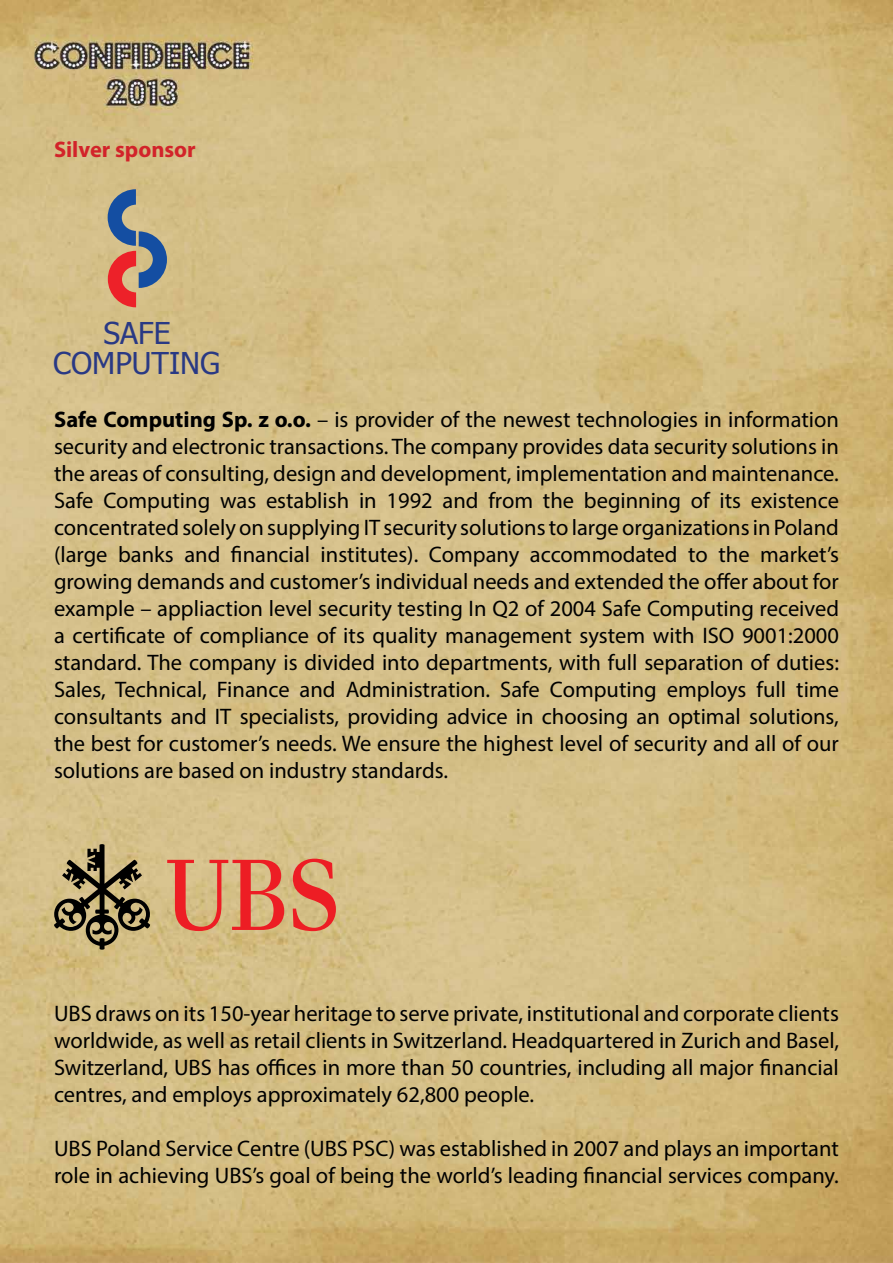
<style>
.page{position:relative;width:893px;height:1263px;background:#fff}
.page>*{position:absolute;margin:0;border:0;box-sizing:border-box;transform-origin:0 0}
.t1{font:30px/30px "Tahoma";color:#293984;text-align:center}
.t2{font:22.5px/27px "Myriad Pro";color:#000;text-align:justify}
.t3{font:700 22.5px "Myriad Pro";color:#d2232a}
.s1{font-weight:700}
</style>
<div class="page">
<img style="left:0;top:0;width:893px;height:1263px">
<svg style="left:54px;top:844px;width:96px;height:106px;background:#8f815b"></svg>
<svg style="left:167px;top:859px;width:169px;height:72px;background:#dc8865"></svg>
<svg style="left:108px;top:189px;width:59px;height:118px;background:#a28a82"></svg>
<p class="t3" style="left:54px;top:135px;width:143px">Silver sponsor</p>
<h1 class="t1" style="left:53px;top:316px;width:169px">SAFE<br>COMPUTING</h1>
<p class="t2" style="left:54px;top:406px;width:787px"><span class="s1">Safe Computing Sp. z o.o.</span> – is provider of the newest technologies in information security and electronic transactions. The company provides data security solutions in the areas of consulting, design and development, implementation and maintenance.<br>Safe Computing was establish in 1992 and from the beginning of its existence concentrated solely on supplying IT security solutions to large organizations in Poland (large banks and financial institutes). Company accommodated to the market’s growing demands and customer’s individual needs and extended the offer about for example – appliaction level security testing In Q2 of 2004 Safe Computing received a certificate of compliance of its quality management system with ISO 9001:2000 standard. The company is divided into departments, with full separation of duties:<br>Sales, Technical, Finance and Administration. Safe Computing employs full time consultants and IT specialists, providing advice in choosing an optimal solutions, the best for customer’s needs. We ensure the highest level of security and all of our solutions are based on industry standards.</p>
<p class="t2" style="left:54px;top:1000px;width:787px">UBS draws on its 150-year heritage to serve private, institutional and corporate clients worldwide, as well as retail clients in Switzerland. Headquartered in Zurich and Basel, Switzerland, UBS has offices in more than 50 countries, including all major financial centres, and employs approximately 62,800 people.</p>
<p class="t2" style="left:54px;top:1135px;width:786px">UBS Poland Service Centre (UBS PSC) was established in 2007 and plays an important role in achieving UBS’s goal of being the world’s leading financial services company.</p>
</div>
